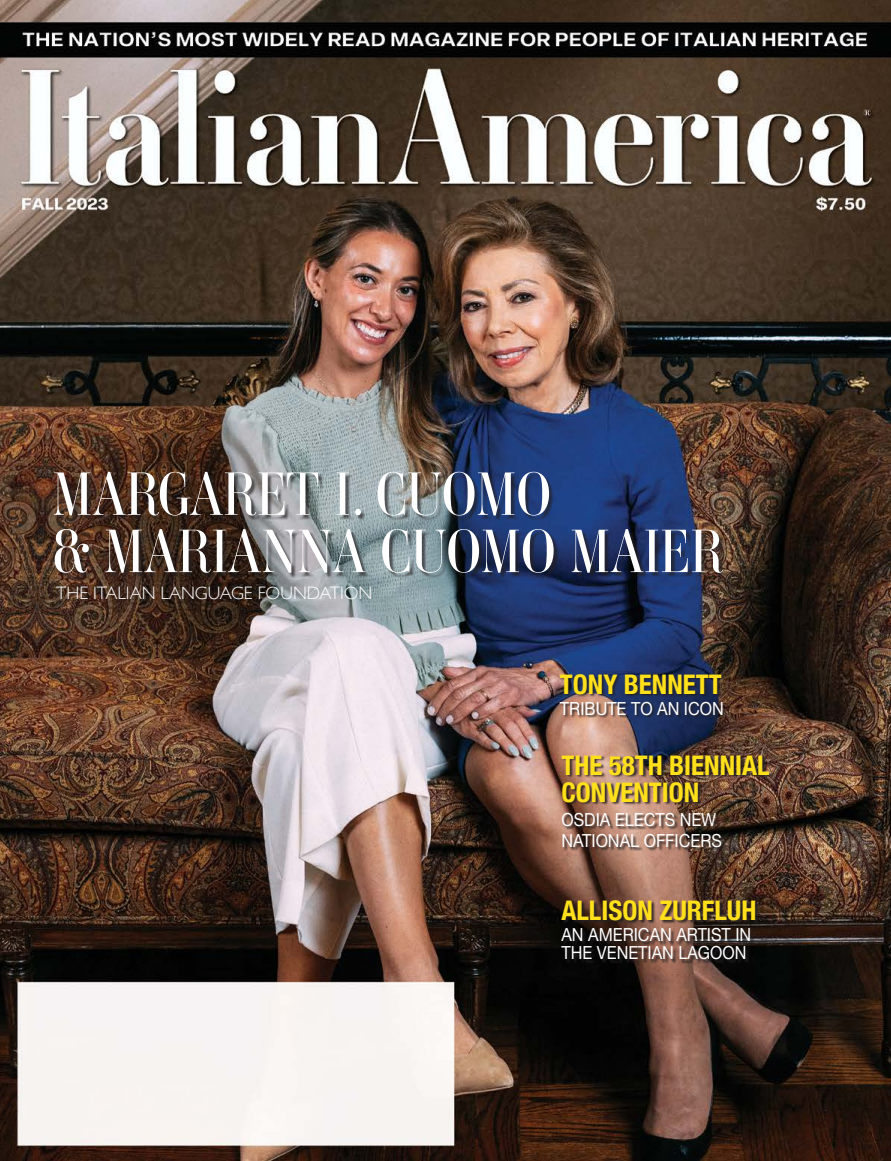
<style>
.page{position:relative;width:891px;height:1161px;background:#fff}
.page>*{position:absolute;margin:0;border:0;box-sizing:border-box;transform-origin:0 0}
.t1{font:60px/57.3px "Ambroise Std";color:#fff;scale:.9 1}
.t2{font:700 condensed 27px/27px "Helvetica Neue";color:#ffe01b}
.t3{font:18px/18px "Helvetica Neue";color:#fff;scale:.9 1}
.t4{font:300 18px "Gill Sans";color:#fff}
</style>
<div class="page">
<img style="left:0;top:0;width:891px;height:1161px">
<div style="left:55px;top:473px;width:674px;height:104px;background:#231f20;opacity:.65"></div>
<div style="left:561px;top:675px;width:165px;height:43px;background:#231f20;opacity:.85"></div>
<div style="left:562px;top:901px;width:197px;height:63px;background:#231f20;opacity:.85"></div>
<div style="left:562px;top:756px;width:212px;height:95px;background:#231f20;opacity:.85"></div>
<h1 class="t1" style="left:52px;top:466px;width:748px">MARGARET I. CUOMO<br>&amp; MARIANNA CUOMO MAIER</h1>
<p class="t4" style="left:56px;top:579px;width:318px">THE ITALIAN LANGUAGE FOUNDATION</p>
<h2 class="t2" style="left:560px;top:669px;width:163px">TONY BENNETT</h2>
<p class="t3" style="left:560px;top:700px;width:183px">TRIBUTE TO AN ICON</p>
<h2 class="t2" style="left:561px;top:750px;width:210px">THE 58TH BIENNIAL<br>CONVENTION</h2>
<p class="t3" style="left:561px;top:810px;width:180px;line-height:21px">OSDIA ELECTS NEW<br>NATIONAL OFFICERS</p>
<h2 class="t2" style="left:561px;top:895px;width:197px">ALLISON ZURFLUH</h2>
<p class="t3" style="left:561px;top:927px;width:212px">AN AMERICAN ARTIST IN<br>THE VENETIAN LAGOON</p>
</div>
